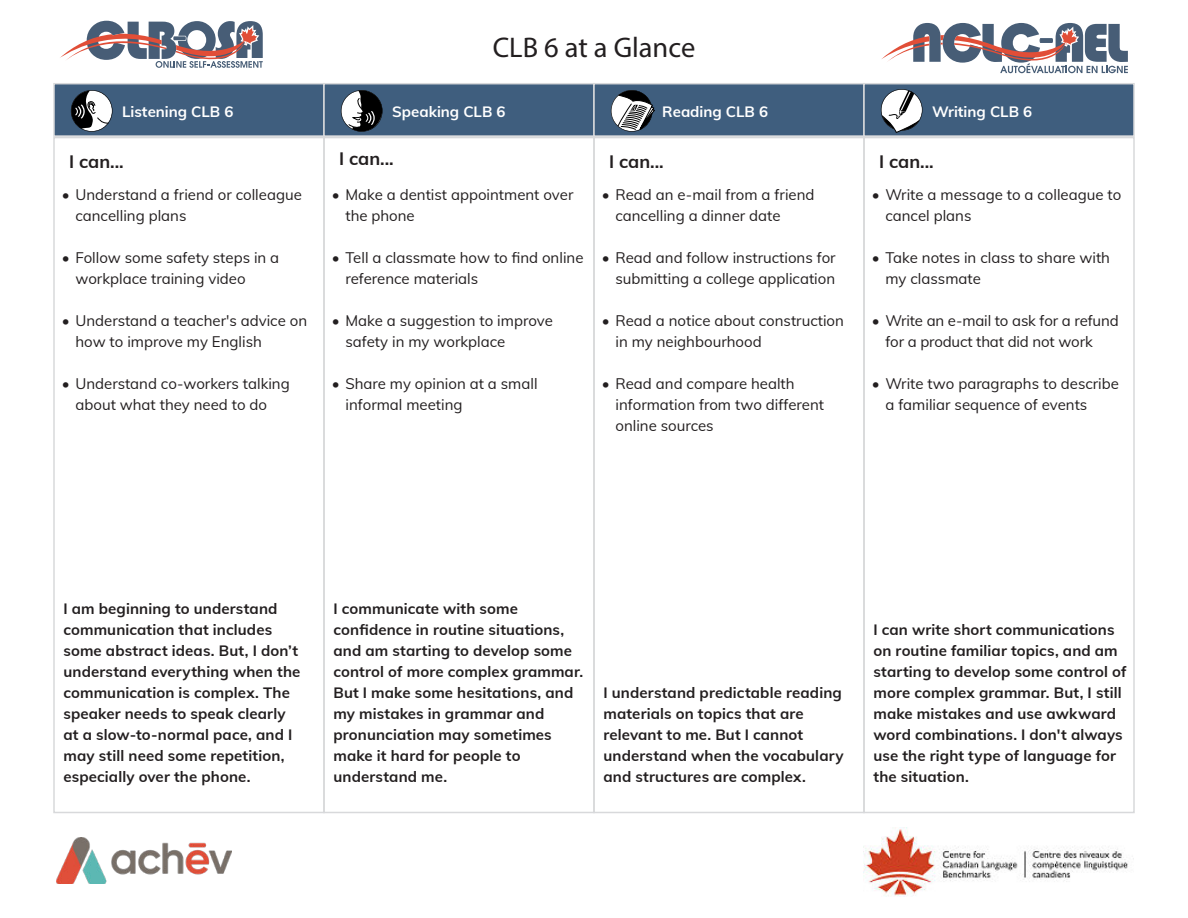
<style>
.page{position:relative;width:1188px;height:918px;background:#fff}
.page>*{position:absolute;margin:0;border:0;box-sizing:border-box;transform-origin:0 0}
.t1{font:28.5px "Myriad Pro";color:#231f20}
.t2{font:700 18px "Mulish";color:#231f20}
.t3{font:700 15px/21px "Mulish";letter-spacing:.01em;color:#231f20}
.t4{font:15px/21px "Mulish";color:#231f20}
.t5{font:700 15px "Mulish";color:#fff}
</style>
<div class="page">
<div style="left:54px;top:84px;width:270px;height:52px;background:#3f5e7e"></div>
<div style="left:53px;top:83px;width:272px;height:54px;border:2px solid #d8d9db"></div>
<div style="left:324px;top:84px;width:270px;height:52px;background:#3f5e7e"></div>
<div style="left:323px;top:83px;width:272px;height:54px;border:2px solid #d8d9db"></div>
<div style="left:594px;top:84px;width:270px;height:52px;background:#3f5e7e"></div>
<div style="left:593px;top:83px;width:272px;height:54px;border:2px solid #d8d9db"></div>
<div style="left:864px;top:84px;width:270px;height:52px;background:#3f5e7e"></div>
<div style="left:863px;top:83px;width:272px;height:54px;border:2px solid #d8d9db"></div>
<div style="left:53px;top:137px;width:272px;height:676px;border:2px solid #d8d9db"></div>
<div style="left:323px;top:137px;width:272px;height:676px;border:2px solid #d8d9db"></div>
<div style="left:593px;top:137px;width:272px;height:676px;border:2px solid #d8d9db"></div>
<div style="left:863px;top:137px;width:272px;height:676px;border:2px solid #d8d9db"></div>
<svg style="left:71px;top:90px;width:42px;height:42px"></svg>
<svg style="left:341px;top:90px;width:42px;height:42px"></svg>
<svg style="left:611px;top:90px;width:44px;height:42px"></svg>
<svg style="left:881px;top:89px;width:42px;height:46px"></svg>
<img style="left:56px;top:838px;width:175px;height:46px">
<svg style="left:60px;top:21px;width:203px;height:47px"></svg>
<svg style="left:881px;top:23px;width:247px;height:50px"></svg>
<img style="left:864px;top:827px;width:270px;height:69px">
<h1 class="t1" style="left:493px;top:30px;width:204px">CLB 6 at a Glance</h1>
<p class="t5" style="left:122px;top:106px;width:113px">Listening CLB 6</p>
<p class="t5" style="left:392px;top:106px;width:115px">Speaking CLB 6</p>
<p class="t5" style="left:662px;top:106px;width:107px">Reading CLB 6</p>
<p class="t5" style="left:932px;top:106px;width:101px">Writing CLB 6</p>
<p class="t2" style="left:69px;top:155px;width:56px">I can...</p>
<p class="t2" style="left:339px;top:152px;width:56px">I can...</p>
<p class="t2" style="left:609px;top:155px;width:56px">I can...</p>
<p class="t2" style="left:879px;top:155px;width:56px">I can...</p>
<p class="t4" style="left:75px;top:185px;width:228px;text-indent:-14px">• Understand a friend or colleague cancelling plans</p>
<p class="t4" style="left:75px;top:248px;width:205px;text-indent:-14px">• Follow some safety steps in a workplace training video</p>
<p class="t4" style="left:75px;top:311px;width:233px;text-indent:-14px">• Understand a teacher's advice on how to improve my English</p>
<p class="t4" style="left:75px;top:374px;width:216px;text-indent:-14px">• Understand co-workers talking about what they need to do</p>
<p class="t4" style="left:345px;top:185px;width:230px;text-indent:-14px">• Make a dentist appointment over the phone</p>
<p class="t4" style="left:345px;top:248px;width:240px;text-indent:-14px">• Tell a classmate how to find online reference materials</p>
<p class="t4" style="left:345px;top:311px;width:209px;text-indent:-14px">• Make a suggestion to improve safety in my workplace</p>
<p class="t4" style="left:345px;top:374px;width:194px;text-indent:-14px">• Share my opinion at a small informal meeting</p>
<p class="t4" style="left:615px;top:185px;width:201px;text-indent:-14px">• Read an e-mail from a friend cancelling a dinner date</p>
<p class="t4" style="left:602px;top:248px;width:235px;text-align:right">• Read and follow instructions for submitting a college application</p>
<p class="t4" style="left:615px;top:311px;width:230px;text-indent:-14px">• Read a notice about construction in my neighbourhood</p>
<p class="t4" style="left:615px;top:374px;width:210px;text-indent:-14px">• Read and compare health information from two different online sources</p>
<p class="t4" style="left:885px;top:185px;width:238px;text-indent:-14px">• Write a message to a colleague to cancel plans</p>
<p class="t4" style="left:885px;top:248px;width:226px;text-indent:-14px">• Take notes in class to share with my classmate</p>
<p class="t4" style="left:885px;top:311px;width:235px;text-indent:-14px">• Write an e-mail to ask for a refund for a product that did not work</p>
<p class="t4" style="left:885px;top:374px;width:235px;text-indent:-14px">• Write two paragraphs to describe a familiar sequence of events</p>
<p class="t3" style="left:63px;top:600px;width:238px">I am beginning to understand communication that includes some abstract ideas. But, I don’t understand everything when the communication is complex. The speaker needs to speak clearly at a slow-to-normal pace, and I may still need some repetition, especially over the phone.</p>
<p class="t3" style="left:333px;top:600px;width:251px">I communicate with some confidence in routine situations, and am starting to develop some control of more complex grammar.<br>But I make some hesitations, and my mistakes in grammar and pronunciation may sometimes make it hard for people to understand me.</p>
<p class="t3" style="left:603px;top:684px;width:242px">I understand predictable reading materials on topics that are relevant to me. But I cannot understand when the vocabulary and structures are complex.</p>
<p class="t3" style="left:873px;top:621px;width:255px">I can write short communications on routine familiar topics, and am starting to develop some control of more complex grammar. But, I still make mistakes and use awkward word combinations. I don't always use the right type of language for the situation.</p>
</div>
